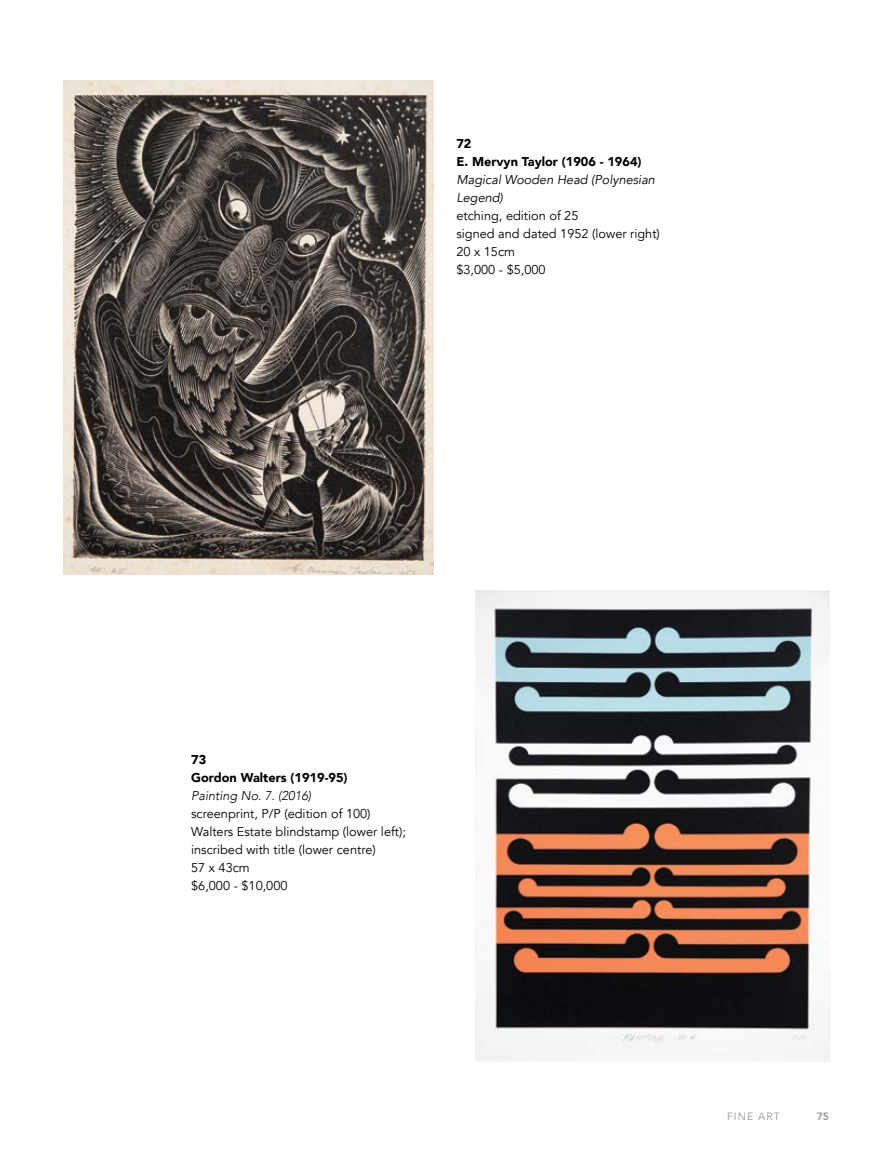
<style>
.page{position:relative;width:893px;height:1149px;background:#fff}
.page>*{position:absolute;margin:0;border:0;box-sizing:border-box;transform-origin:0 0}
.t1{font:12.75px/18px "Avenir";color:#000}
.t2{font:900 12.75px/18px "Avenir";color:#000}
.t3{font:italic 12.75px/18px "Avenir";color:#000}
.t4{font:italic 300 12.75px "Avenir";color:#000}
.t5{font:10.5px "Avenir";letter-spacing:.1em;color:#939598}
.t6{font:800 10.5px "Avenir";color:#939598}
</style>
<div class="page">
<img style="left:64px;top:80px;width:370px;height:494px">
<img style="left:475px;top:590px;width:354px;height:471px">
<p class="t2" style="left:456px;top:134px;width:187px">72<br>E. Mervyn Taylor (1906 - 1964)</p>
<p class="t3" style="left:456px;top:171px;width:200px">Magical Wooden Head (Polynesian<br>Legend)</p>
<p class="t1" style="left:456px;top:207px;width:205px">etching, edition of 25<br>signed and dated 1952 (lower right)<br>20 x 15cm<br>$3,000 - $5,000</p>
<p class="t2" style="left:191px;top:750px;width:158px">73<br>Gordon Walters (1919-95)</p>
<p class="t4" style="left:191px;top:788px;width:122px">Painting No. 7. (2016)</p>
<p class="t1" style="left:191px;top:804px;width:216px">screenprint, P/P (edition of 100)<br>Walters Estate blindstamp (lower left); inscribed with title (lower centre)<br>57 x 43cm<br>$6,000 - $10,000</p>
<p class="t5" style="left:727px;top:1109px;width:54px">FINE ART</p>
<p class="t6" style="left:817px;top:1107px;width:14px">75</p>
</div>
